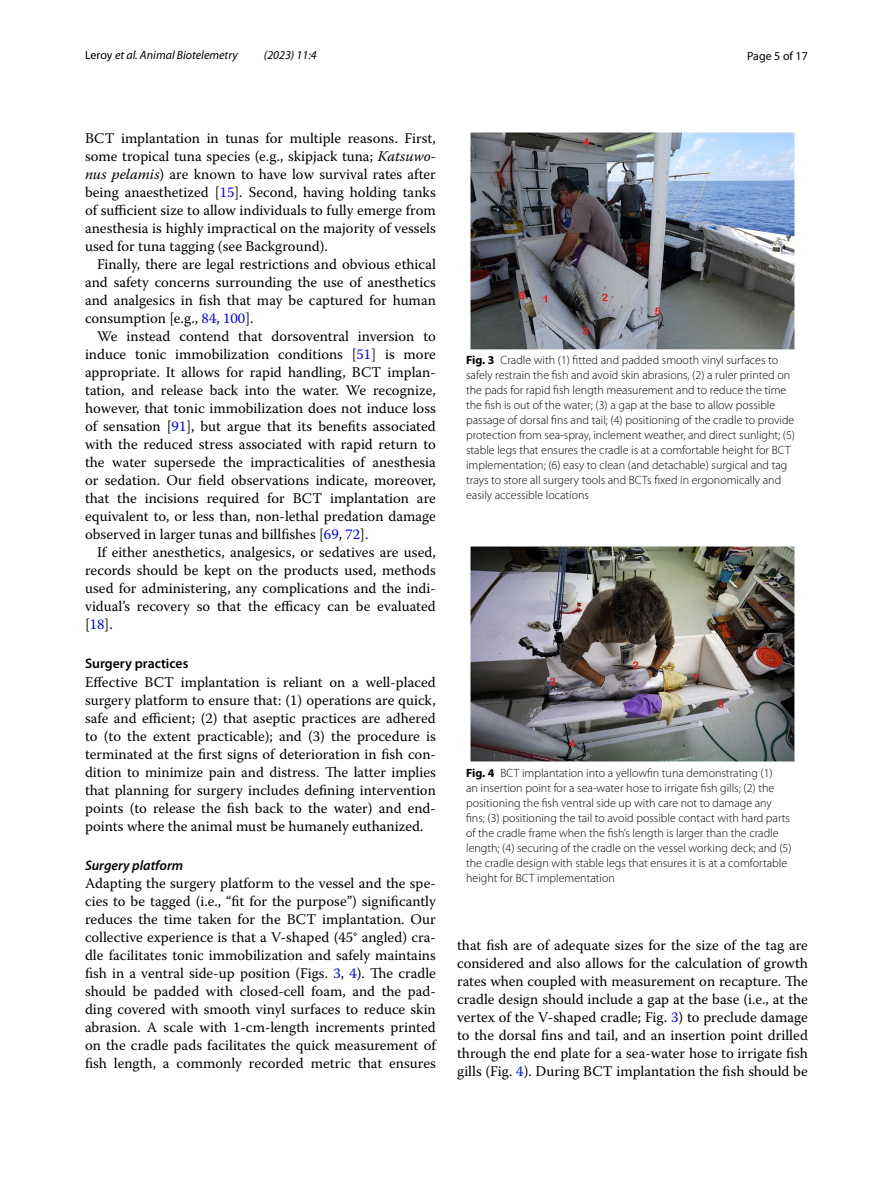
<style>
.page{position:relative;width:893px;height:1187px;background:#fff}
.page>*{position:absolute;margin:0;border:0;box-sizing:border-box;transform-origin:0 0}
.t1{font:14.7px/18px "Warnock Pro";color:#000;text-align:justify}
.t2{font:600 13.8px "Myriad Pro";color:#000}
.t3{font:italic 600 13.8px "Myriad Pro";color:#000}
.t4{font:300 12px/15px "Myriad Pro";color:#000}
.t5{font:italic 12px "Myriad Pro";color:#000}
.t6{font:12px "Myriad Pro";color:#000}
.s1{font-style:normal}
.s2{font-style:italic}
.s3{color:#00f}
.s4{font-weight:700}
</style>
<div class="page">
<img style="left:471px;top:133px;width:323px;height:216px">
<img style="left:471px;top:546px;width:323px;height:215px">
<p class="t5" style="left:85px;top:48px;width:154px"><span class="s1">Leroy</span> et al. Animal Biotelemetry</p>
<p class="t5" style="left:264px;top:48px;width:54px">(2023) 11:4</p>
<p class="t6" style="left:747px;top:48px;width:62px">Page 5 of 17</p>
<p class="t1" style="left:85px;top:128px;width:352px">BCT implantation in tunas for multiple reasons. First, some tropical tuna species (e.g., skipjack tuna; <span class="s2">Katsuwo&shy;nus pelamis</span>) are known to have low survival rates after being anaesthetized [<span class="s3">15</span>]. Second, having holding tanks of sufficient size to allow individuals to fully emerge from anesthesia is highly impractical on the majority of vessels used for tuna tagging (see Background).</p>
<p class="t1" style="left:85px;top:254px;width:352px;text-indent:12px">Finally, there are legal restrictions and obvious ethical and safety concerns surrounding the use of anesthetics and analgesics in fish that may be captured for human consumption [e.g., <span class="s3">84</span>, <span class="s3">100</span>].</p>
<p class="t1" style="left:85px;top:326px;width:352px;text-indent:12px">We instead contend that dorsoventral inversion to induce tonic immobilization conditions [<span class="s3">51</span>] is more appropriate. It allows for rapid handling, BCT implan&shy;tation, and release back into the water. We recognize, however, that tonic immobilization does not induce loss of sensation [<span class="s3">91</span>], but argue that its benefits associated with the reduced stress associated with rapid return to the water supersede the impracticalities of anesthesia or sedation. Our field observations indicate, moreover, that the incisions required for BCT implantation are equivalent to, or less than, non-lethal predation damage observed in larger tunas and billfishes [<span class="s3">69</span>, <span class="s3">72</span>].</p>
<p class="t1" style="left:85px;top:542px;width:352px;text-indent:12px">If either anesthetics, analgesics, or sedatives are used, records should be kept on the products used, methods used for administering, any complications and the indi&shy;vidual’s recovery so that the efficacy can be evaluated [<span class="s3">18</span>].</p>
<p class="t2" style="left:85px;top:655px;width:105px">Surgery practices</p>
<p class="t1" style="left:85px;top:672px;width:352px">Effective BCT implantation is reliant on a well-placed surgery platform to ensure that: (1) operations are quick, safe and efficient; (2) that aseptic practices are adhered to (to the extent practicable); and (3) the procedure is terminated at the first signs of deterioration in fish con&shy;dition to minimize pain and distress. The latter implies that planning for surgery includes defining intervention points (to release the fish back to the water) and end&shy;points where the animal must be humanely euthanized.</p>
<p class="t3" style="left:85px;top:856px;width:100px">Surgery platform</p>
<p class="t1" style="left:85px;top:874px;width:352px">Adapting the surgery platform to the vessel and the spe&shy;cies to be tagged (i.e., “fit for the purpose”) significantly reduces the time taken for the BCT implantation. Our collective experience is that a V-shaped (45° angled) cra&shy;dle facilitates tonic immobilization and safely maintains fish in a ventral side-up position (Figs. <span class="s3">3</span>, <span class="s3">4</span>). The cradle should be padded with closed-cell foam, and the pad&shy;ding covered with smooth vinyl surfaces to reduce skin abrasion. A scale with 1-cm-length increments printed on the cradle pads facilitates the quick measurement of fish length, a commonly recorded metric that ensures</p>
<p class="t4" style="left:466px;top:353px;width:330px"><span class="s4">Fig. 3</span> Cradle with (1) fitted and padded smooth vinyl surfaces to safely restrain the fish and avoid skin abrasions, (2) a ruler printed on the pads for rapid fish length measurement and to reduce the time the fish is out of the water; (3) a gap at the base to allow possible passage of dorsal fins and tail; (4) positioning of the cradle to provide protection from sea-spray, inclement weather, and direct sunlight; (5) stable legs that ensures the cradle is at a comfortable height for BCT implementation; (6) easy to clean (and detachable) surgical and tag trays to store all surgery tools and BCTs fixed in ergonomically and easily accessible locations</p>
<p class="t4" style="left:466px;top:765px;width:327px"><span class="s4">Fig. 4</span> BCT implantation into a yellowfin tuna demonstrating (1)<br>an insertion point for a sea-water hose to irrigate fish gills; (2) the positioning the fish ventral side up with care not to damage any fins; (3) positioning the tail to avoid possible contact with hard parts of the cradle frame when the fish’s length is larger than the cradle length; (4) securing of the cradle on the vessel working deck; and (5) the cradle design with stable legs that ensures it is at a comfortable height for BCT implementation</p>
<p class="t1" style="left:457px;top:935px;width:352px">that fish are of adequate sizes for the size of the tag are considered and also allows for the calculation of growth rates when coupled with measurement on recapture. The cradle design should include a gap at the base (i.e., at the vertex of the V-shaped cradle; Fig. <span class="s3">3</span>) to preclude damage to the dorsal fins and tail, and an insertion point drilled through the end plate for a sea-water hose to irrigate fish gills (Fig. <span class="s3">4</span>). During BCT implantation the fish should be</p>
</div>
